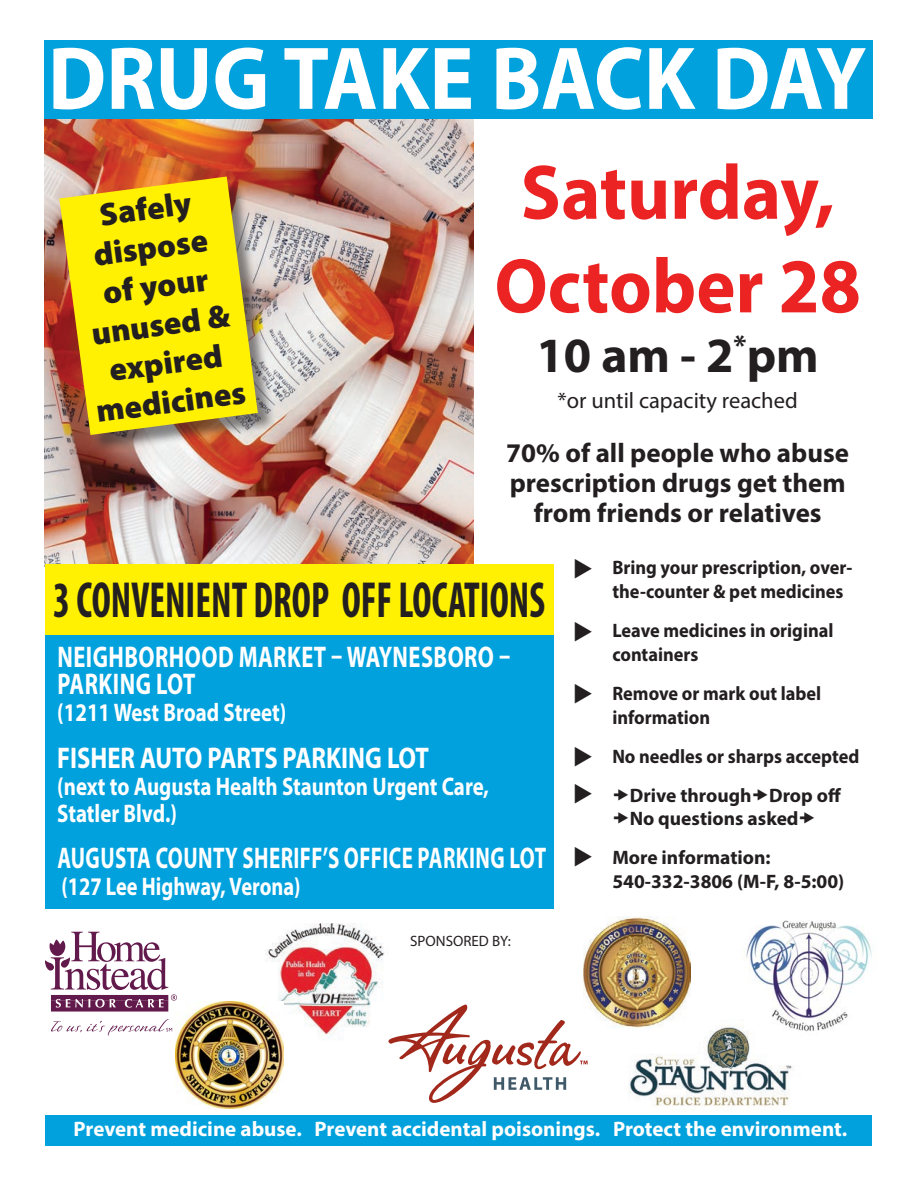
<style>
.page{position:relative;width:918px;height:1188px;background:#fff}
.page>*{position:absolute;margin:0;border:0;box-sizing:border-box;transform-origin:0 0}
.t1{font:700 90px "Myriad Pro";letter-spacing:-.005em;color:#fff;scale:.93 1}
.t2{font:700 78px/93.6px "Myriad Pro";color:#eb2323;text-align:center;scale:.95 1}
.t3{font:700 condensed 51px "Myriad Pro";color:#231f20;scale:.78 1}
.t4{font:700 49.5px "Myriad Pro";color:#231f20}
.t5{font:900 32.4px/38.8px "Myriad Pro";color:#231f20;text-align:center}
.t6{font:700 30px/27px "Myriad Pro";letter-spacing:.02em;color:#fff;scale:.75 1}
.t7{font:700 30px "Myriad Pro";letter-spacing:.02em;color:#fff;scale:.7 1}
.t8{font:700 30px "Myriad Pro";color:#fff;scale:.82 1}
.t9{font:700 27px/30px "Myriad Pro";color:#231f20;text-align:center}
.t10{font:700 25.5px "Myriad Pro";color:#fff;scale:.82 1}
.t11{font:700 25.5px "Myriad Pro";color:#fff;scale:.8 1}
.t12{font:22.5px "Myriad Pro";color:#231f20}
.t13{font:700 21px "Myriad Pro";color:#fff}
.t14{font:700 19.5px/24px "Myriad Pro";color:#231f20;scale:.94 1}
.t15{font:700 19.5px/23.4px "Myriad Pro";color:#231f20}
.t16{font:15px "Myriad Pro";color:#231f20}
</style>
<div class="page">
<img style="left:266px;top:923px;width:119px;height:122px">
<img style="left:175px;top:1001px;width:108px;height:108px">
<img style="left:45px;top:119px;width:428px;height:445px">
<img style="left:629px;top:1025px;width:163px;height:87px">
<div style="left:45px;top:1115px;width:827px;height:31px;background:#00a1dd"></div>
<div style="left:45px;top:631px;width:509px;height:278px;background:#00a1dd"></div>
<div style="left:45px;top:40px;width:828px;height:79px;background:#00a1dd"></div>
<svg style="left:388px;top:1005px;width:200px;height:98px"></svg>
<svg style="left:45px;top:932px;width:132px;height:80px"></svg>
<svg style="left:51px;top:1019px;width:121px;height:17px"></svg>
<img style="left:583px;top:917px;width:108px;height:111px">
<div style="left:45px;top:564px;width:509px;height:70px;background:#fff101"></div>
<div style="left:62px;top:179px;width:214px;height:274px;background:#231f20;opacity:.53"></div>
<svg style="left:59px;top:177px;width:199px;height:258px;background:#ebd415"></svg>
<img style="left:739px;top:920px;width:133px;height:123px">
<p class="t1" style="left:48px;top:20px;width:882px">DRUG TAKE BACK DAY</p>
<p class="t5" style="left:67px;top:201px;width:152px;rotate:-8deg">Safely dispose of your unused &amp; expired medicines</p>
<p class="t2" style="left:495px;top:143px;width:387px">Saturday,<br>October 28</p>
<p class="t4" style="left:537px;top:323px;width:284px">10 am - 2<sup>*</sup>pm</p>
<p class="t12" style="left:558px;top:386px;width:242px">*or until capacity reached</p>
<p class="t9" style="left:506px;top:437px;width:344px">70% of all people who abuse prescription drugs get them from friends or relatives</p>
<p class="t3" style="left:53px;top:568px;width:632px">3 CONVENIENT DROP OFF LOCATIONS</p>
<p class="t6" style="left:57px;top:643px;width:605px">NEIGHBORHOOD MARKET – WAYNESBORO –<br>PARKING LOT</p>
<p class="t10" style="left:57px;top:696px;width:281px">(1211 West Broad Street)</p>
<p class="t8" style="left:57px;top:738px;width:455px">FISHER AUTO PARTS PARKING LOT</p>
<p class="t10" style="left:57px;top:769px;width:528px">(next to Augusta Health Staunton Urgent Care,</p>
<p class="t10" style="left:57px;top:796px;width:148px">Statler Blvd.)</p>
<p class="t7" style="left:57px;top:839px;width:700px">AUGUSTA COUNTY SHERIFF’S OFFICE PARKING LOT</p>
<p class="t11" style="left:61px;top:870px;width:301px">(127 Lee Highway, Verona)</p>
<p class="t16" style="left:410px;top:932px;width:102px">SPONSORED BY:</p>
<p class="t14" style="left:612px;top:555px;width:257px">Bring your prescription, over&shy;the-counter &amp; pet medicines</p>
<p class="t14" style="left:612px;top:618px;width:237px">Leave medicines in original containers</p>
<p class="t14" style="left:612px;top:681px;width:224px">Remove or mark out label</p>
<p class="t14" style="left:612px;top:705px;width:105px">information</p>
<p class="t14" style="left:612px;top:744px;width:264px">No needles or sharps accepted</p>
<p class="t15" style="left:630px;top:783px;width:213px">Drive through Drop off<br>No questions asked</p>
<p class="t15" style="left:612px;top:845px;width:160px">More information:</p>
<p class="t15" style="left:612px;top:869px;width:233px">540-332-3806 (M-F, 8-5:00)</p>
<p class="t13" style="left:74px;top:1116px;width:775px">Prevent medicine abuse. Prevent accidental poisonings. Protect the environment.</p>
</div>
